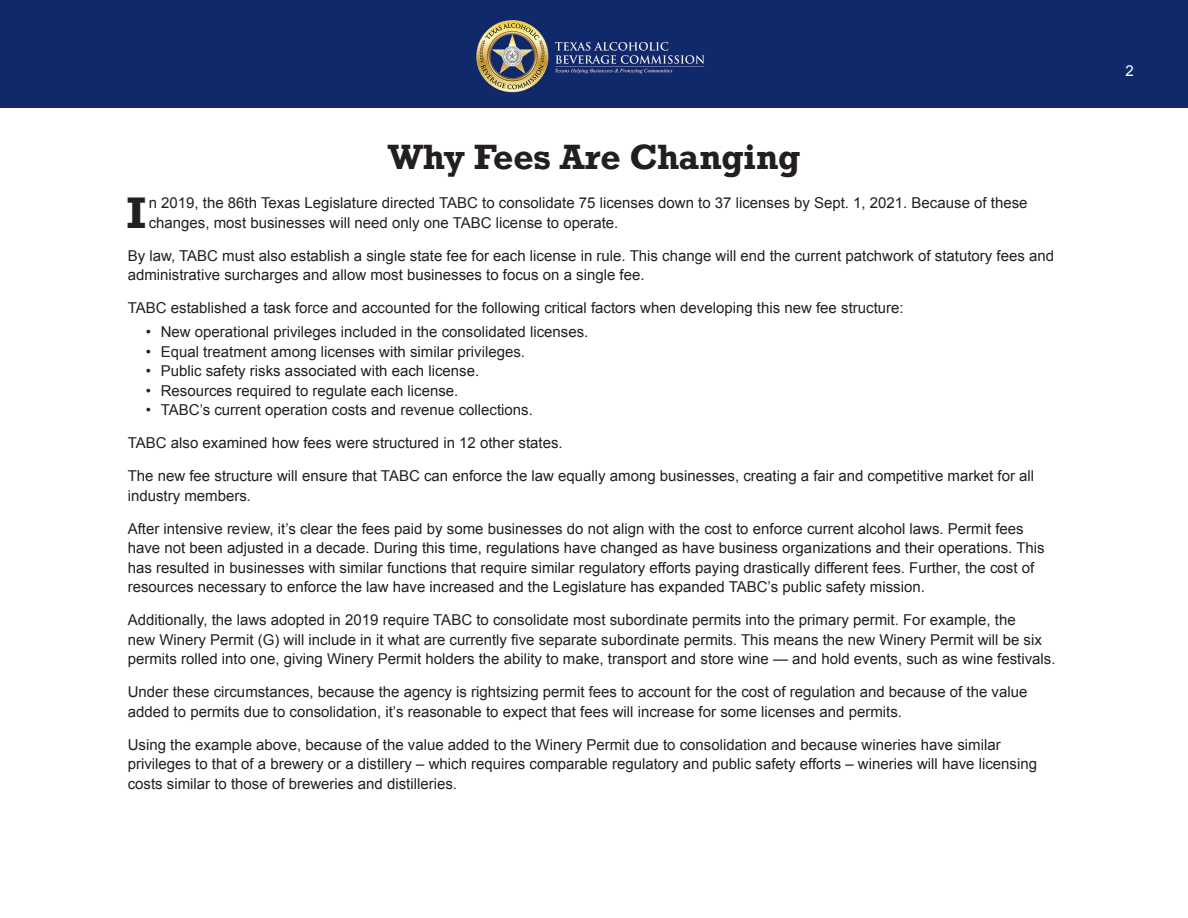
<style>
.page{position:relative;width:1188px;height:918px;background:#fff}
.page>*{position:absolute;margin:0;border:0;box-sizing:border-box;transform-origin:0 0}
.t1{font:700 41.55px "Rockwell";color:#231f20}
.t2{font:700 33px "Rockwell";color:#231f20}
.t3{font:15px/19.5px "Arial";color:#231f20}
.t4{font:15px "Arial";color:#fff}
</style>
<div class="page">
<div style="left:0;top:0;width:1188px;height:108px;background:#0f296b"></div>
<h2 class="t2" style="left:388px;top:135px;width:414px">Why Fees Are Changing</h2>
<h1 class="t1" style="left:127px;top:186px;width:20px">I</h1>
<p class="t3" style="left:149px;top:193px;width:880px">n 2019, the 86th Texas Legislature directed TABC to consolidate 75 licenses down to 37 licenses by Sept. 1, 2021. Because of these changes, most businesses will need only one TABC license to operate.</p>
<p class="t3" style="left:128px;top:246px;width:928px">By law, TABC must also establish a single state fee for each license in rule. This change will end the current patchwork of statutory fees and administrative surcharges and allow most businesses to focus on a single fee.</p>
<p class="t3" style="left:128px;top:298px;width:777px">TABC established a task force and accounted for the following critical factors when developing this new fee structure:</p>
<p class="t3" style="left:146px;top:322px;width:444px">• New operational privileges included in the consolidated licenses.</p>
<p class="t3" style="left:146px;top:342px;width:381px">• Equal treatment among licenses with similar privileges.</p>
<p class="t3" style="left:146px;top:361px;width:335px">• Public safety risks associated with each license.</p>
<p class="t3" style="left:146px;top:381px;width:314px">• Resources required to regulate each license.</p>
<p class="t3" style="left:146px;top:400px;width:389px">• TABC’s current operation costs and revenue collections.</p>
<p class="t3" style="left:128px;top:433px;width:436px">TABC also examined how fees were structured in 12 other states.</p>
<p class="t3" style="left:128px;top:466px;width:908px">The new fee structure will ensure that TABC can enforce the law equally among businesses, creating a fair and competitive market for all industry members.</p>
<p class="t3" style="left:128px;top:519px;width:918px">After intensive review, it’s clear the fees paid by some businesses do not align with the cost to enforce current alcohol laws. Permit fees have not been adjusted in a decade. During this time, regulations have changed as have business organizations and their operations. This has resulted in businesses with similar functions that require similar regulatory efforts paying drastically different fees. Further, the cost of resources necessary to enforce the law have increased and the Legislature has expanded TABC’s public safety mission.</p>
<p class="t3" style="left:128px;top:610px;width:929px">Additionally, the laws adopted in 2019 require TABC to consolidate most subordinate permits into the primary permit. For example, the<br>new Winery Permit (G) will include in it what are currently five separate subordinate permits. This means the new Winery Permit will be six permits rolled into one, giving Winery Permit holders the ability to make, transport and store wine — and hold events, such as wine festivals.</p>
<p class="t3" style="left:128px;top:682px;width:901px">Under these circumstances, because the agency is rightsizing permit fees to account for the cost of regulation and because of the value added to permits due to consolidation, it’s reasonable to expect that fees will increase for some licenses and permits.</p>
<p class="t3" style="left:128px;top:735px;width:911px">Using the example above, because of the value added to the Winery Permit due to consolidation and because wineries have similar privileges to that of a brewery or a distillery – which requires comparable regulatory and public safety efforts – wineries will have licensing costs similar to those of breweries and distilleries.</p>
<p class="t4" style="left:1126px;top:61px;width:10px">2</p>
</div>
